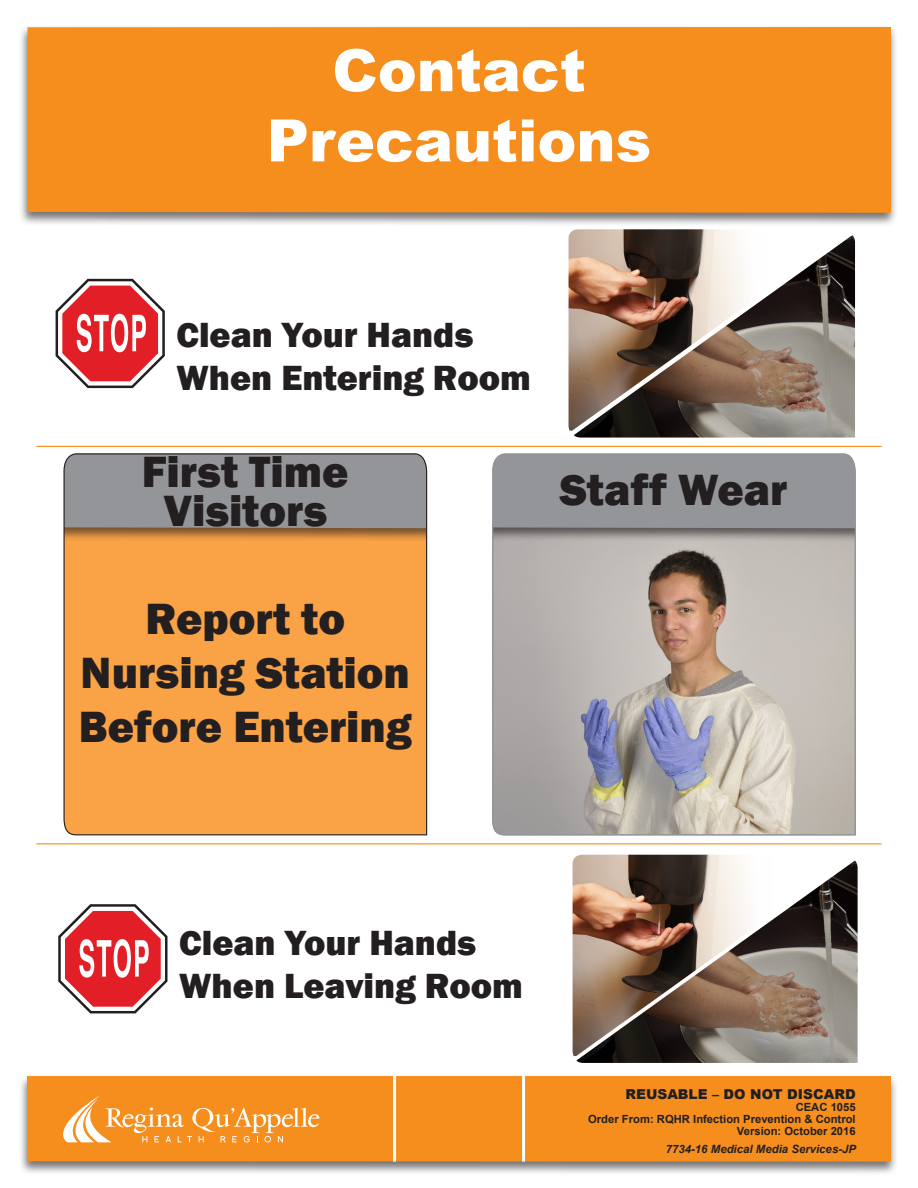
<style>
.page{position:relative;width:918px;height:1188px;background:#fff}
.page>*{position:absolute;margin:0;border:0;box-sizing:border-box;transform-origin:0 0}
.t1{font:900 58.5px "Arial";color:#fff}
.t2{font:800 45px/54px "Franklin Gothic";color:#231f20;text-align:center}
.t3{font:800 36px "Franklin Gothic";color:#231f20}
.t4{font:900 13.65px "Arial";color:#231f20}
.t5{font:italic 700 11.4px "Arial";color:#231f20}
.t6{font:700 11.25px "Arial";color:#231f20}
</style>
<div class="page">
<div style="left:18px;top:1074px;width:881px;height:102px;background:#231f20;opacity:.63"></div>
<div style="left:27px;top:1076px;width:864px;height:86px;background:#f68e1e"></div>
<svg style="left:63px;top:1096px;width:256px;height:47px"></svg>
<div style="left:18px;top:25px;width:881px;height:202px;background:#231f20;opacity:.63"></div>
<div style="left:27px;top:27px;width:864px;height:186px;background:#f68e1e"></div>
<svg style="left:492px;top:453px;width:364px;height:383px"></svg>
<hr style="left:36px;top:446px;width:846px;height:1px;background:#f68e1e">
<hr style="left:36px;top:843px;width:846px;height:1px;background:#f68e1e">
<hr style="left:393px;top:1067px;width:3px;height:95px;background:#fff">
<hr style="left:522px;top:1069px;width:3px;height:93px;background:#fff">
<svg style="left:63px;top:453px;width:365px;height:383px"></svg>
<svg style="left:58px;top:904px;width:110px;height:109px"></svg>
<img style="left:576px;top:861px;width:282px;height:202px">
<img style="left:573px;top:855px;width:200px;height:201px">
<svg style="left:56px;top:279px;width:109px;height:109px"></svg>
<img style="left:574px;top:235px;width:281px;height:203px">
<img style="left:569px;top:229px;width:200px;height:202px">
<p class="t1" style="left:332px;top:28px;width:255px">Contact</p>
<p class="t1" style="left:267px;top:98px;width:386px">Precautions</p>
<p class="t3" style="left:176px;top:311px;width:299px">Clean Your Hands</p>
<p class="t3" style="left:176px;top:354px;width:356px">When Entering Room</p>
<p class="t2" style="left:142px;top:445px;width:208px">First Time</p>
<p class="t2" style="left:163px;top:484px;width:165px">Visitors</p>
<p class="t2" style="left:560px;top:463px;width:229px">Staff Wear</p>
<p class="t2" style="left:79px;top:592px;width:334px">Report to<br>Nursing Station<br>Before Entering</p>
<p class="t3" style="left:179px;top:920px;width:299px">Clean Your Hands</p>
<p class="t3" style="left:179px;top:963px;width:345px">When Leaving Room</p>
<p class="t4" style="left:625px;top:1084px;width:232px">REUSABLE – DO NOT DISCARD</p>
<p class="t6" style="left:796px;top:1099px;width:62px">CEAC 1055</p>
<p class="t6" style="left:588px;top:1111px;width:269px">Order From: RQHR Infection Prevention &amp; Control</p>
<p class="t6" style="left:737px;top:1123px;width:120px">Version: October 2016</p>
<p class="t5" style="left:666px;top:1141px;width:192px">7734-16 Medical Media Services-JP</p>
</div>
